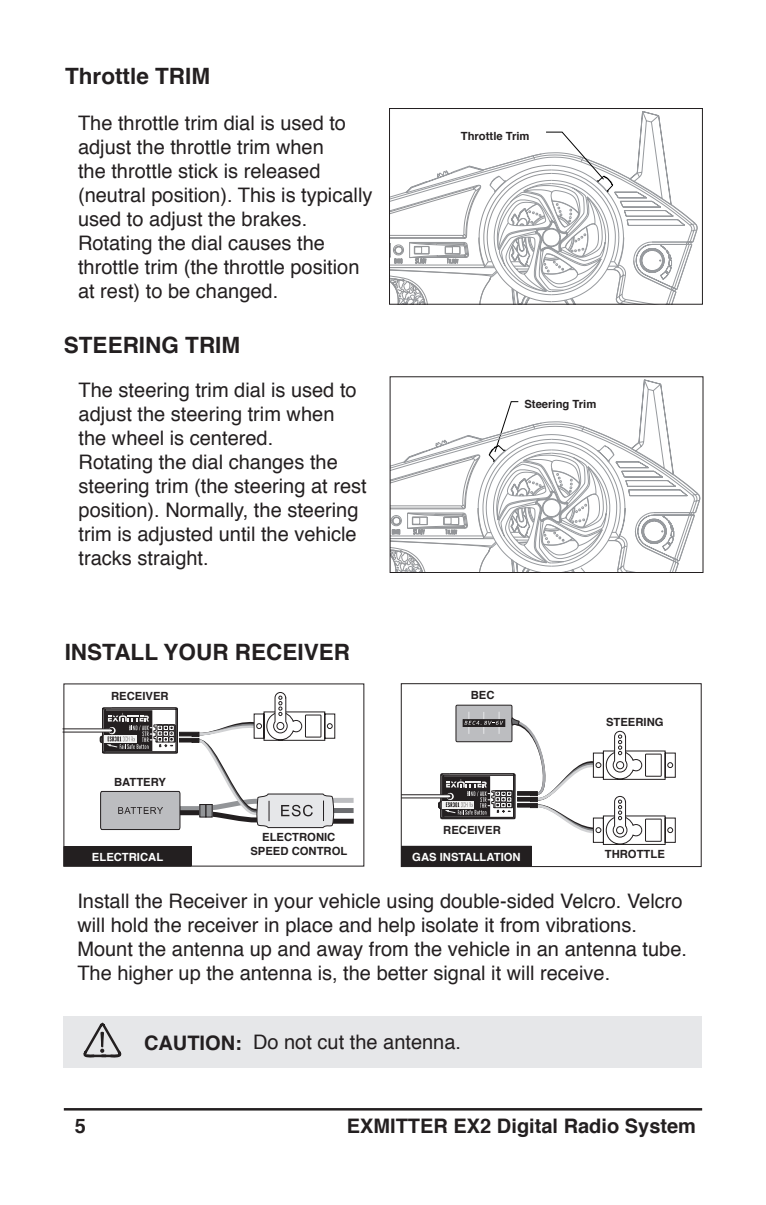
<style>
.page{position:relative;width:766px;height:1205px;background:#fff}
.page>*{position:absolute;margin:0;border:0;box-sizing:border-box;transform-origin:0 0}
.t1{font:700 22.5px "Helvetica";color:#231f20}
.t2{font:20px/24px "Helvetica";color:#231f20}
.t3{font:700 20px "Helvetica";color:#231f20}
.t4{font:700 11.25px/13.5px "Helvetica";color:#231f20;text-align:center}
.t5{font:700 11.25px "Helvetica";color:#fff}
.s1{font-weight:700}
</style>
<div class="page">
<hr style="left:64px;top:1108px;width:638px;height:2px;background:#231f20">
<svg style="left:640px;top:111px;width:22px;height:20px"></svg>
<svg style="left:391px;top:131px;width:306px;height:172px"></svg>
<div style="left:389px;top:108px;width:313px;height:197px;border:1px solid #231f20"></div>
<svg style="left:642px;top:379px;width:22px;height:22px"></svg>
<svg style="left:391px;top:401px;width:309px;height:170px"></svg>
<div style="left:389px;top:376px;width:314px;height:197px;border:1px solid #231f20"></div>
<div style="left:63px;top:1016px;width:638px;height:52px;background:#e6e7e9"></div>
<div style="left:331px;top:798px;width:22px;height:5px;background:#bcbdc0"></div>
<div style="left:331px;top:819px;width:22px;height:5px;background:#231f20"></div>
<div style="left:331px;top:808px;width:22px;height:5px;background:#6c6d70"></div>
<div style="left:64px;top:847px;width:127px;height:19px;background:#231f20"></div>
<div style="left:64px;top:846px;width:127px;height:20px;border:1px solid #231f20"></div>
<div style="left:401px;top:846px;width:130px;height:20px;background:#231f20"></div>
<svg style="left:83px;top:1022px;width:39px;height:36px"></svg>
<svg style="left:62px;top:692px;width:273px;height:138px"></svg>
<div style="left:401px;top:683px;width:300px;height:184px;border:1px solid #231f20"></div>
<div style="left:456px;top:705px;width:56px;height:37px;background:#bcbdc0"></div>
<div style="left:455px;top:705px;width:57px;height:37px;border:1px solid #231f20"></div>
<svg style="left:400px;top:712px;width:275px;height:133px"></svg>
<p class="t1" style="left:65px;top:57px;width:146px">Throttle TRIM</p>
<p class="t2" style="left:78px;top:111px;width:296px">The throttle trim dial is used to adjust the throttle trim when<br>the throttle stick is released (neutral position). This is typically used to adjust the brakes.<br>Rotating the dial causes the throttle trim (the throttle position at rest) to be changed.</p>
<p class="t1" style="left:64px;top:327px;width:178px">STEERING TRIM</p>
<p class="t2" style="left:79px;top:378px;width:289px">The steering trim dial is used to adjust the steering trim when the wheel is centered.<br>Rotating the dial changes the steering trim (the steering at rest position). Normally, the steering trim is adjusted until the vehicle tracks straight.</p>
<p class="t1" style="left:65px;top:634px;width:287px">INSTALL YOUR RECEIVER</p>
<p class="t4" style="left:111px;top:689px;width:59px">RECEIVER</p>
<p class="t4" style="left:114px;top:775px;width:53px">BATTERY</p>
<p class="t5" style="left:92px;top:848px;width:73px">ELECTRICAL</p>
<p class="t4" style="left:250px;top:831px;width:98px">ELECTRONIC<br>SPEED CONTROL</p>
<p class="t4" style="left:460px;top:130px;width:70px">Throttle Trim</p>
<p class="t4" style="left:524px;top:397px;width:73px">Steering Trim</p>
<p class="t4" style="left:470px;top:688px;width:25px">BEC</p>
<p class="t4" style="left:443px;top:823px;width:59px">RECEIVER</p>
<p class="t4" style="left:606px;top:715px;width:59px">STEERING</p>
<p class="t5" style="left:412px;top:847px;width:110px">GAS INSTALLATION</p>
<p class="t4" style="left:604px;top:848px;width:61px">THROTTLE</p>
<p class="t2" style="left:77px;top:890px;width:611px">Install the Receiver in your vehicle using double-sided Velcro. Velcro will hold the receiver in place and help isolate it from vibrations.<br>Mount the antenna up and away from the vehicle in an antenna tube.<br>The higher up the antenna is, the better signal it will receive.</p>
<p class="t2" style="left:144px;top:1031px;width:318px"><span class="s1">CAUTION:</span> Do not cut the antenna.</p>
<p class="t3" style="left:75px;top:1110px;width:13px">5</p>
<p class="t3" style="left:347px;top:1110px;width:350px">EXMITTER EX2 Digital Radio System</p>
</div>
